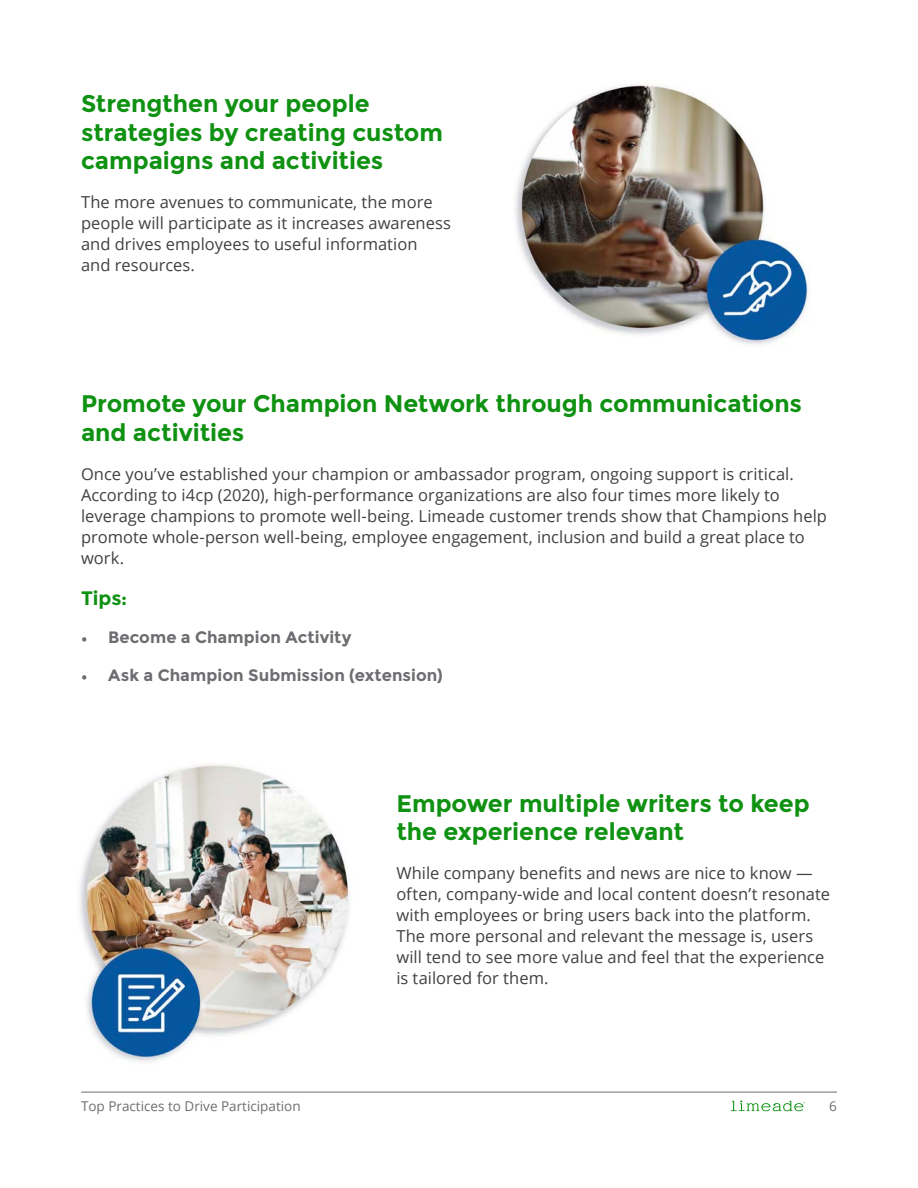
<style>
.page{position:relative;width:918px;height:1188px;background:#fff}
.page>*{position:absolute;margin:0;border:0;box-sizing:border-box;transform-origin:0 0}
.t1{font:700 24px/28.8px "Montserrat";color:#0f9112}
.t2{font:700 19.5px "Montserrat";color:#0f9112}
.t3{font:16.5px/21px "Open Sans";color:#414042}
.t4{font:700 16.5px "Montserrat";letter-spacing:.005em;color:#6c6d70}
.t5{font:13.5px "Open Sans";color:#6d6e71}
.s1{font-family:"Minion Pro";font-weight:400}
</style>
<div class="page">
<svg style="left:731px;top:1101px;width:74px;height:10px"></svg>
<hr style="left:81px;top:1092px;width:756px;height:1px;background:#6d6e71">
<img style="left:515px;top:85px;width:294px;height:260px">
<img style="left:79px;top:764px;width:271px;height:298px">
<p class="t1" style="left:81px;top:89px;width:364px">Strengthen your people strategies by creating custom campaigns and activities</p>
<p class="t3" style="left:81px;top:191px;width:372px">The more avenues to communicate, the more people will participate as it increases awareness and drives employees to useful information and resources.</p>
<p class="t1" style="left:81px;top:389px;width:723px">Promote your Champion Network through communications and activities</p>
<p class="t3" style="left:81px;top:463px;width:747px">Once you’ve established your champion or ambassador program, ongoing support is critical.<br>According to i4cp (2020), high-performance organizations are also four times more likely to leverage champions to promote well-being. Limeade customer trends show that Champions help promote whole-person well-being, employee engagement, inclusion and build a great place to work.</p>
<p class="t2" style="left:81px;top:587px;width:48px">Tips:</p>
<p class="t4" style="left:81px;top:627px;width:272px"><span class="s1">•</span> Become a Champion Activity</p>
<p class="t4" style="left:81px;top:665px;width:363px"><span class="s1">•</span> Ask a Champion Submission (extension)</p>
<p class="t1" style="left:396px;top:789px;width:415px">Empower multiple writers to keep the experience relevant</p>
<p class="t3" style="left:396px;top:862px;width:435px">While company benefits and news are nice to know — often, company-wide and local content doesn’t resonate with employees or bring users back into the platform.<br>The more personal and relevant the message is, users will tend to see more value and feel that the experience is tailored for them.</p>
<p class="t5" style="left:81px;top:1097px;width:221px">Top Practices to Drive Participation</p>
<p class="t5" style="left:829px;top:1097px;width:9px">6</p>
</div>
